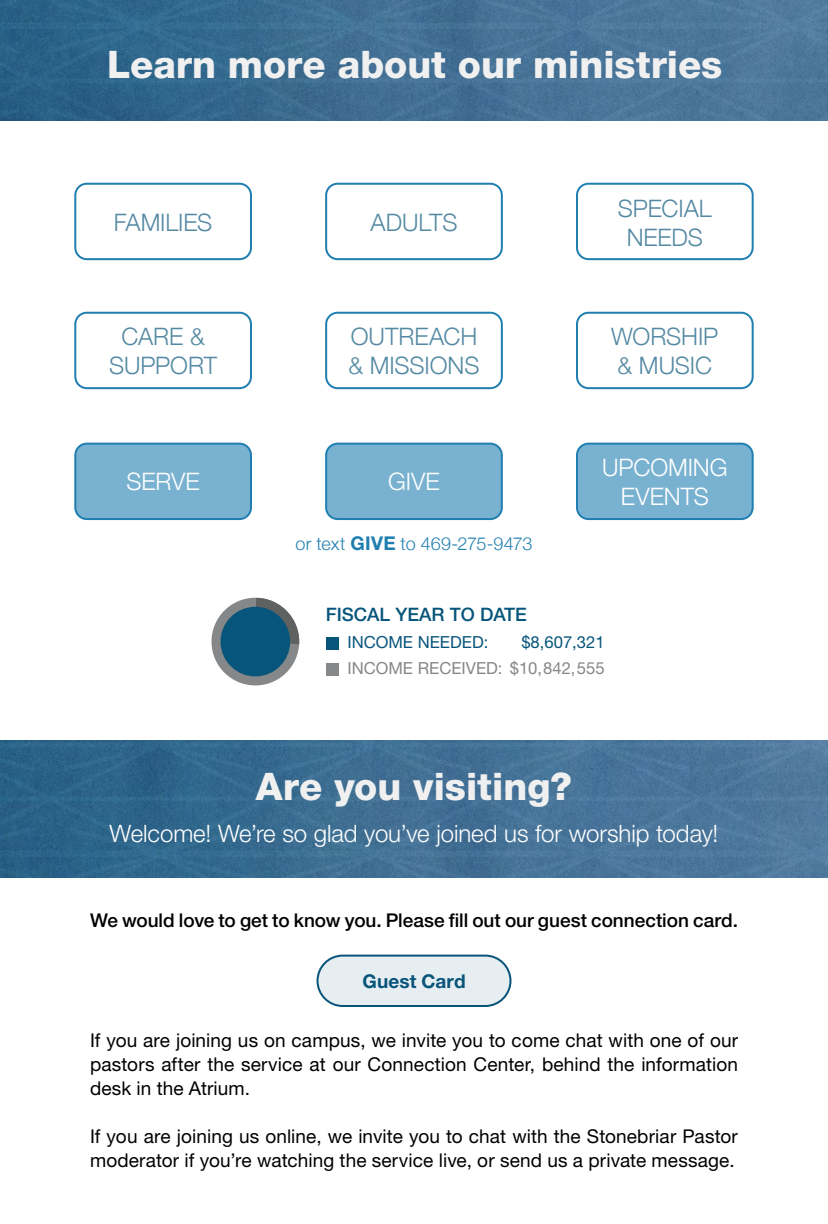
<style>
.page{position:relative;width:828px;height:1224px;background:#fff}
.page>*{position:absolute;margin:0;border:0;box-sizing:border-box;transform-origin:0 0}
.t1{font:800 38px "Helvetica Neue LT Std";color:#f0f0f0}
.t2{font:300 24px/28.8px "Helvetica Neue";letter-spacing:-.005em;color:#5489a3;text-align:center}
.t3{font:300 24px "Helvetica Neue LT Std";letter-spacing:-.005em;color:#fff}
.t4{font:300 24px/28.8px "Helvetica Neue";letter-spacing:-.005em;color:#fff;text-align:center}
.t5{font:19px/24px "Helvetica Neue LT Std";letter-spacing:.005em;color:#000;text-align:justify}
.t6{font:500 19px "Helvetica Neue LT Std";color:#000}
.t7{font:700 19px "Helvetica Neue LT Std";letter-spacing:.01em;color:#08547a}
.t8{font:500 18.6px "Helvetica Neue LT Std";color:#07557b}
.t9{font:300 18px "Helvetica Neue";letter-spacing:-.01em;color:#207fb0}
.t10{font:16.6px "Helvetica Neue LT Std";color:#868789}
.t11{font:16.6px "Helvetica Neue LT Std";color:#07557b}
.s1{font-family:"Helvetica Neue LT Std";font-weight:700;font-size:19px}
</style>
<div class="page">
<img style="left:0;top:0;width:828px;height:121px">
<img style="left:0;top:740px;width:828px;height:138px">
<div style="left:318px;top:956px;width:192px;height:50px;background:#e6eef2;border-radius:25px"></div>
<div style="left:317px;top:955px;width:194px;height:52px;border:2px solid #08547a;border-radius:25px"></div>
<div style="left:74px;top:183px;width:178px;height:77px;border:2px solid #207fb0;border-radius:12px"></div>
<div style="left:74px;top:312px;width:178px;height:77px;border:2px solid #207fb0;border-radius:12px"></div>
<div style="left:325px;top:183px;width:178px;height:77px;border:2px solid #207fb0;border-radius:12px"></div>
<div style="left:325px;top:312px;width:178px;height:77px;border:2px solid #207fb0;border-radius:12px"></div>
<div style="left:576px;top:183px;width:178px;height:77px;border:2px solid #207fb0;border-radius:12px"></div>
<div style="left:576px;top:312px;width:178px;height:77px;border:2px solid #207fb0;border-radius:12px"></div>
<div style="left:577px;top:444px;width:176px;height:75px;background:#79b2d0;border-radius:12px"></div>
<div style="left:576px;top:443px;width:178px;height:77px;border:2px solid #207fb0;border-radius:12px"></div>
<div style="left:75px;top:444px;width:176px;height:75px;background:#79b2d0;border-radius:12px"></div>
<div style="left:74px;top:443px;width:178px;height:77px;border:2px solid #207fb0;border-radius:12px"></div>
<div style="left:326px;top:444px;width:176px;height:75px;background:#79b2d0;border-radius:12px"></div>
<div style="left:325px;top:443px;width:178px;height:77px;border:2px solid #207fb0;border-radius:12px"></div>
<div style="left:326px;top:663px;width:13px;height:13px;background:#868789"></div>
<div style="left:326px;top:637px;width:13px;height:13px;background:#07557b"></div>
<svg style="left:212px;top:598px;width:87px;height:87px"></svg>
<div style="left:220px;top:607px;width:70px;height:70px;background:#07557b;border-radius:50%"></div>
<h1 class="t1" style="left:107px;top:42px;width:617px">Learn more about our ministries</h1>
<p class="t2" style="left:114px;top:206px;width:100px">FAMILIES</p>
<p class="t2" style="left:371px;top:206px;width:88px">ADULTS</p>
<p class="t2" style="left:618px;top:192px;width:95px">SPECIAL<br>NEEDS</p>
<p class="t2" style="left:109px;top:320px;width:110px">CARE &amp;<br>SUPPORT</p>
<p class="t2" style="left:348px;top:320px;width:133px;text-align:left">OUTREACH &amp; MISSIONS</p>
<p class="t2" style="left:611px;top:320px;width:109px;text-align:left">WORSHIP &amp; MUSIC</p>
<p class="t4" style="left:127px;top:466px;width:75px">SERVE</p>
<p class="t4" style="left:388px;top:466px;width:53px">GIVE</p>
<p class="t4" style="left:602px;top:451px;width:127px">UPCOMING<br>EVENTS</p>
<p class="t9" style="left:296px;top:529px;width:238px">or text <span class="s1">GIVE</span> to 469-275-9473</p>
<p class="t8" style="left:326px;top:603px;width:203px">FISCAL YEAR TO DATE</p>
<p class="t11" style="left:347px;top:633px;width:142px">INCOME NEEDED:</p>
<p class="t11" style="left:521px;top:633px;width:85px">$8,607,321</p>
<p class="t10" style="left:347px;top:659px;width:259px">INCOME RECEIVED: $10,842,555</p>
<h1 class="t1" style="left:256px;top:764px;width:318px">Are you visiting?</h1>
<p class="t3" style="left:110px;top:819px;width:610px">Welcome! We’re so glad you’ve joined us for worship today!</p>
<p class="t6" style="left:90px;top:909px;width:650px">We would love to get to know you. Please fill out our guest connection card.</p>
<p class="t7" style="left:362px;top:969px;width:105px">Guest Card</p>
<p class="t5" style="left:90px;top:1028px;width:650px">If you are joining us on campus, we invite you to come chat with one of our pastors after the service at our Connection Center, behind the information desk in the Atrium.</p>
<p class="t5" style="left:90px;top:1124px;width:649px">If you are joining us online, we invite you to chat with the Stonebriar Pastor moderator if you’re watching the service live, or send us a private message.</p>
</div>
